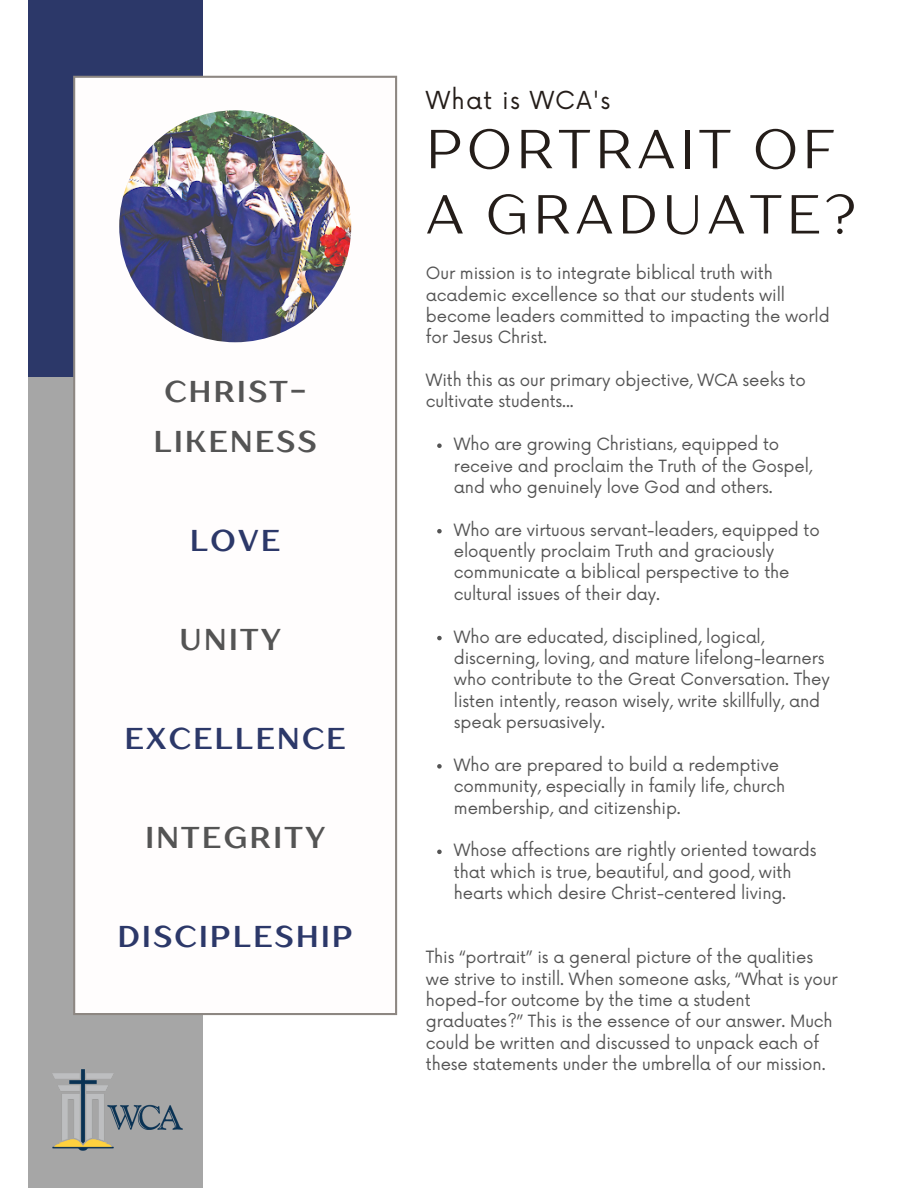
<style>
.page{position:relative;width:918px;height:1188px;background:#fff}
.page>*{position:absolute;margin:0;border:0;box-sizing:border-box;transform-origin:0 0}
.t1{font:54.75px/65.2px "TT Drugs";letter-spacing:.08em;color:#241d19}
.t2{font:700 30px/49.5px "TT Drugs";letter-spacing:.08em;color:#545454;text-align:center}
.t3{font:700 30px "TT Drugs";letter-spacing:.08em;color:#2c3869}
.t4{font:24.15px "Now";letter-spacing:.05em;color:#241d19}
.t5{font:16.5px/21.3px "Now";letter-spacing:-.01em;color:#545454}
</style>
<div class="page">
<div style="left:28px;top:0;width:174px;height:377px;background:#2c3869"></div>
<div style="left:28px;top:377px;width:174px;height:811px;background:#a6a6a6"></div>
<div style="left:74px;top:77px;width:322px;height:937px;background:#fffdfd"></div>
<hr style="left:73px;top:78px;width:2px;height:935px;background:#8d8782">
<hr style="left:395px;top:78px;width:2px;height:935px;background:#8d8782">
<hr style="left:75px;top:1013px;width:320px;height:2px;background:#8d8782">
<hr style="left:75px;top:76px;width:320px;height:2px;background:#8d8782">
<img style="left:119px;top:110px;width:232px;height:232px;border-radius:50%">
<img style="left:53px;top:1069px;width:129px;height:81px">
<svg style="left:437px;top:443px;width:5px;height:5px"></svg>
<svg style="left:437px;top:529px;width:5px;height:4px"></svg>
<svg style="left:437px;top:636px;width:5px;height:4px"></svg>
<svg style="left:437px;top:764px;width:5px;height:5px"></svg>
<svg style="left:437px;top:850px;width:5px;height:4px"></svg>
<h2 class="t2" style="left:154px;top:366px;width:164px">CHRIST-<br>LIKENESS</h2>
<h2 class="t3" style="left:190px;top:521px;width:91px">LOVE</h2>
<h2 class="t2" style="left:180px;top:614px;width:103px">UNITY</h2>
<h2 class="t3" style="left:125px;top:719px;width:222px">EXCELLENCE</h2>
<h2 class="t2" style="left:145px;top:812px;width:181px">INTEGRITY</h2>
<h2 class="t3" style="left:118px;top:917px;width:236px">DISCIPLESHIP</h2>
<h3 class="t4" style="left:426px;top:86px;width:186px">What is WCA's</h3>
<h1 class="t1" style="left:426px;top:115px;width:432px">PORTRAIT OF<br>A GRADUATE?</h1>
<p class="t5" style="left:426px;top:263px;width:405px">Our mission is to integrate biblical truth with academic excellence so that our students will become leaders committed to impacting the world for Jesus Christ.</p>
<p class="t5" style="left:426px;top:370px;width:381px">With this as our primary objective, WCA seeks to cultivate students...</p>
<p class="t5" style="left:454px;top:434px;width:360px">Who are growing Christians, equipped to receive and proclaim the Truth of the Gospel, and who genuinely love God and others.</p>
<p class="t5" style="left:454px;top:520px;width:367px">Who are virtuous servant-leaders, equipped to eloquently proclaim Truth and graciously communicate a biblical perspective to the cultural issues of their day.</p>
<p class="t5" style="left:454px;top:627px;width:377px">Who are educated, disciplined, logical, discerning, loving, and mature lifelong-learners who contribute to the Great Conversation. They listen intently, reason wisely, write skillfully, and speak persuasively.</p>
<p class="t5" style="left:454px;top:755px;width:333px">Who are prepared to build a redemptive community, especially in family life, church membership, and citizenship.</p>
<p class="t5" style="left:454px;top:841px;width:364px">Whose affections are rightly oriented towards that which is true, beautiful, and good, with hearts which desire Christ-centered living.</p>
<p class="t5" style="left:426px;top:947px;width:413px">This “portrait” is a general picture of the qualities we strive to instill. When someone asks, “What is your hoped-for outcome by the time a student graduates?” This is the essence of our answer. Much could be written and discussed to unpack each of these statements under the umbrella of our mission.</p>
</div>
